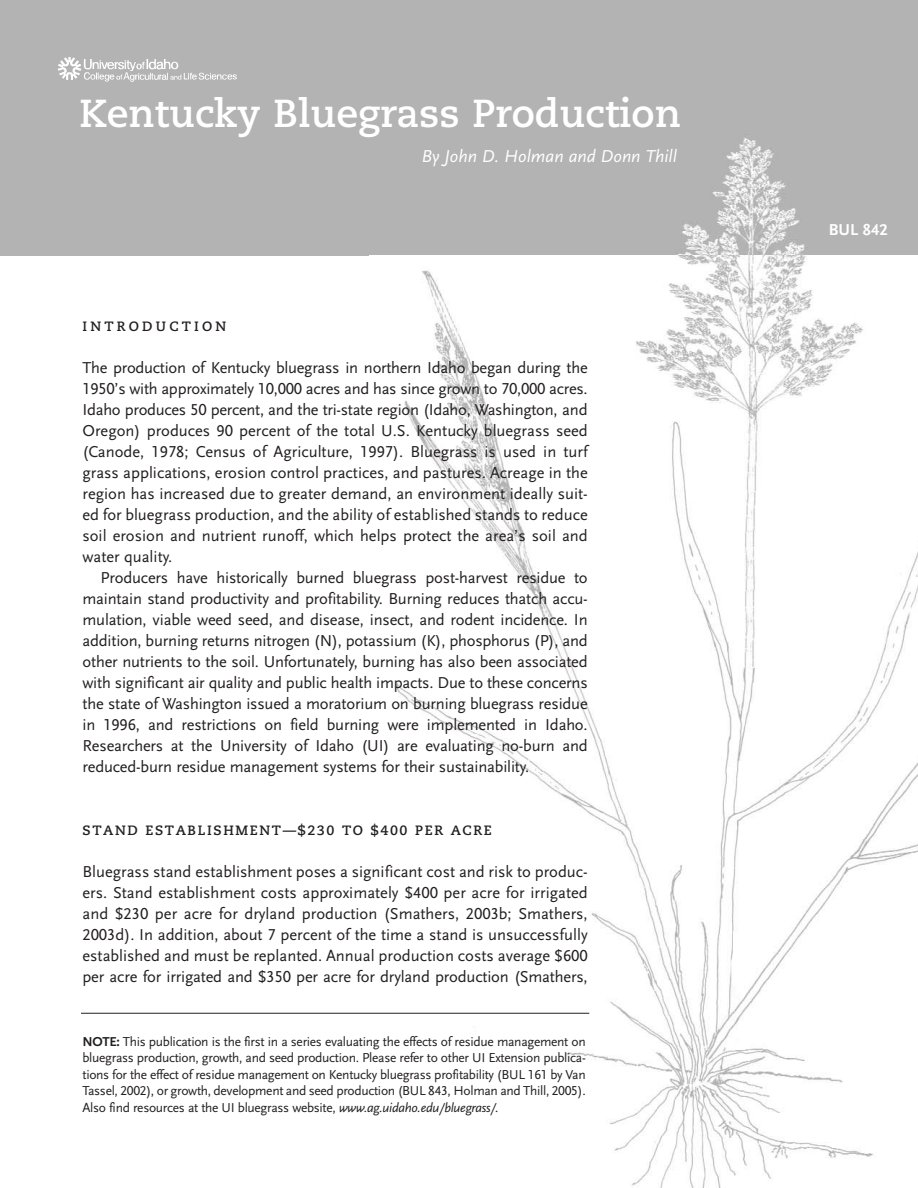
<style>
.page{position:relative;width:918px;height:1188px;background:#fff}
.page>*{position:absolute;margin:0;border:0;box-sizing:border-box;transform-origin:0 0}
.t1{font:700 39px "Caecilia LT";color:#fff}
.t2{font:italic 18px "Scala Sans";color:#fff}
.t3{font:16.5px/21px "Scala Sans";letter-spacing:-.01em;color:#231f20;text-align:justify}
.t4{font:700 16.5px "Scala Sans";color:#fff}
.t5{font:13.5px/16.5px "Scala Sans";letter-spacing:-.025em;color:#231f20;text-align:justify}
.t6{font:700 13.5px "Caecilia LT";letter-spacing:.12em;color:#231f20}
.t7{font:700 13.5px "Caecilia LT";letter-spacing:.235em;color:#231f20}
.s1{font-family:"Scala Sans Caps"}
.s2{font-weight:700}
.s3{font-style:italic}
.s4{font-family:"Scala Sans Figures"}
</style>
<div class="page">
<div style="left:0;top:0;width:918px;height:255px;background:#b3b3b3"></div>
<img style="left:369px;top:256px;width:549px;height:932px">
<hr style="left:81px;top:1013px;width:508px;height:1px;background:#231f20">
<img style="left:58px;top:57px;width:120px;height:23px">
<h1 class="t1" style="left:80px;top:94px;width:603px">Kentucky Bluegrass Production</h1>
<p class="t2" style="left:422px;top:149px;width:257px">By John D. Holman and Donn Thill</p>
<p class="t7" style="left:82px;top:320px;width:145px">INTRODUCTION</p>
<p class="t3" style="left:82px;top:359px;width:507px">The production of Kentucky bluegrass in northern Idaho began during the <span class="s1">1950</span>’s with approximately <span class="s1">10</span>,<span class="s1">000</span> acres and has since grown to <span class="s1">70</span>,<span class="s1">000</span> acres.<br>Idaho produces <span class="s1">50</span> percent, and the tri-state region (Idaho, Washington, and Oregon) produces <span class="s1">90</span> percent of the total U.S. Kentucky bluegrass seed (Canode, <span class="s1">1978</span>; Census of Agriculture, <span class="s1">1997</span>). Bluegrass is used in turf grass applications, erosion control practices, and pastures. Acreage in the region has increased due to greater demand, an environment ideally suit&shy;ed for bluegrass production, and the ability of established stands to reduce soil erosion and nutrient runoff, which helps protect the area’s soil and water quality.</p>
<p class="t3" style="left:82px;top:569px;width:507px;text-indent:18px">Producers have historically burned bluegrass post-harvest residue to maintain stand productivity and profitability. Burning reduces thatch accu&shy;mulation, viable weed seed, and disease, insect, and rodent incidence. In addition, burning returns nitrogen (N), potassium (K), phosphorus (P), and other nutrients to the soil. Unfortunately, burning has also been associated with significant air quality and public health impacts. Due to these concerns the state of Washington issued a moratorium on burning bluegrass residue in <span class="s1">1996</span>, and restrictions on field burning were implemented in Idaho.<br>Researchers at the University of Idaho (UI) are evaluating no-burn and reduced-burn residue management systems for their sustainability.</p>
<p class="t6" style="left:82px;top:824px;width:411px">STAND ESTABLISHMENT—$230 TO $400 PER ACRE</p>
<p class="t3" style="left:82px;top:863px;width:507px">Bluegrass stand establishment poses a significant cost and risk to produc&shy;ers. Stand establishment costs approximately $<span class="s1">400</span> per acre for irrigated and $<span class="s1">230</span> per acre for dryland production (Smathers, <span class="s1">2003</span>b; Smathers, <span class="s1">2003</span>d). In addition, about <span class="s1">7</span> percent of the time a stand is unsuccessfully established and must be replanted. Annual production costs average $<span class="s1">600 </span>per acre for irrigated and $<span class="s1">350</span> per acre for dryland production (Smathers,</p>
<p class="t5" style="left:82px;top:1034px;width:505px"><span class="s2">NOTE:</span> This publication is the first in a series evaluating the effects of residue management on bluegrass production, growth, and seed production. Please refer to other UI Extension publica&shy;tions for the effect of residue management on Kentucky bluegrass profitability (BUL <span class="s1">161</span> by Van Tassel, <span class="s1">2002</span>), or growth, development and seed production (BUL <span class="s1">843</span>, Holman and Thill, <span class="s1">2005</span>).<br>Also find resources at the UI bluegrass website, <span class="s3">www.ag.uidaho.edu/bluegrass/.</span></p>
<p class="t4" style="left:829px;top:223px;width:60px">BUL <span class="s4">842</span></p>
</div>
